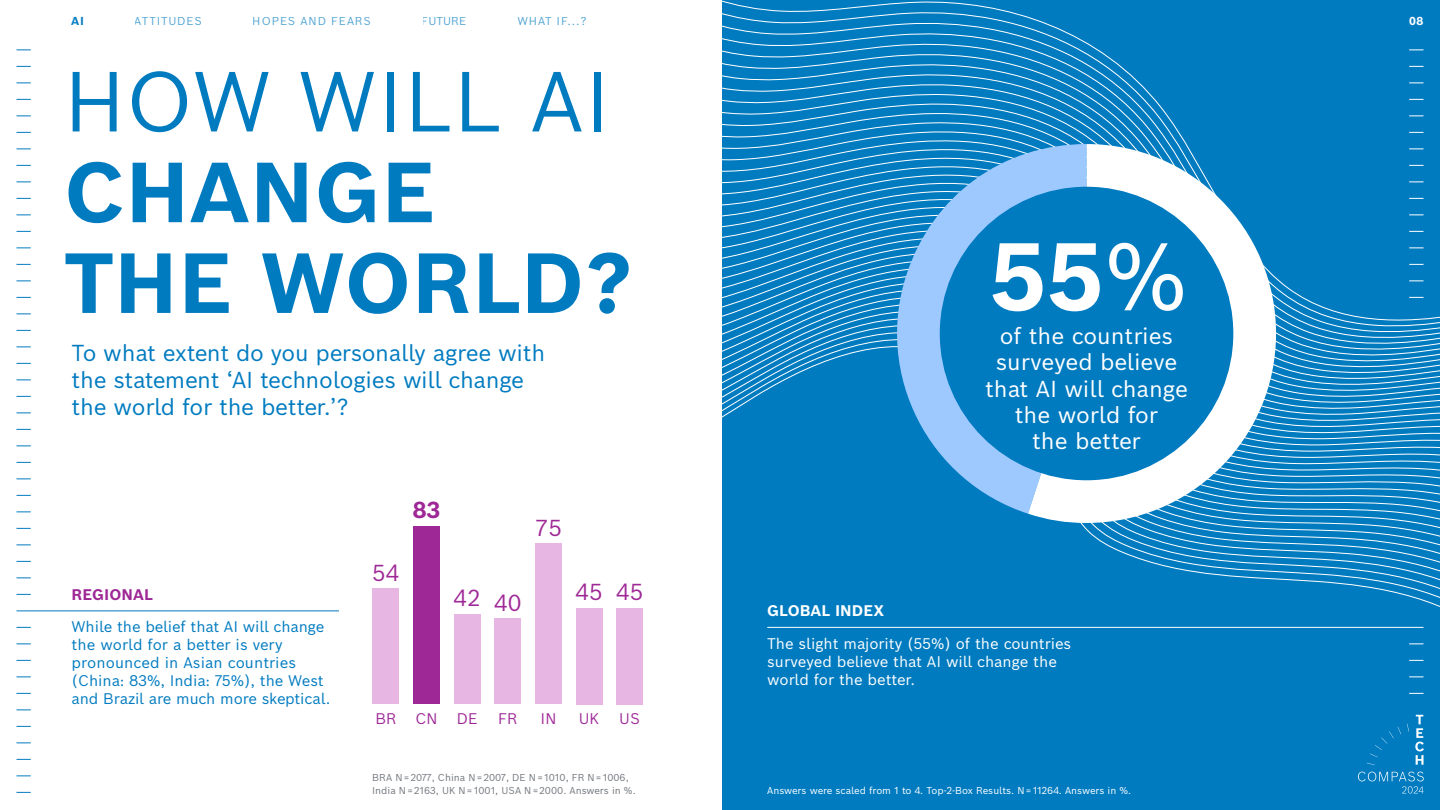
<style>
.page{position:relative;width:1440px;height:810px;background:#fff}
.page>*{position:absolute;margin:0;border:0;box-sizing:border-box;transform-origin:0 0}
.t1{font:700 93.75px "Bosch Sans";color:#fff}
.t2{font:700 83.25px/90.8px "Bosch Sans";letter-spacing:.005em;color:#007bc0}
.t3{font:83.25px "Bosch Sans";letter-spacing:.005em;color:#007bc0}
.t4{font:22.5px/27px "Bosch Sans";letter-spacing:-.015em;color:#007bc0}
.t5{font:22.5px/26.2px "Bosch Sans";color:#fff;text-align:center}
.t6{font:22.5px "Bosch Sans";color:#9e2896}
.t7{font:700 22.5px "Bosch Sans";color:#9e2896}
.t8{font:15px/18px "Bosch Sans";letter-spacing:-.005em;color:#007bc0}
.t9{font:15px/18px "Bosch Sans";color:#fff}
.t10{font:15px "Bosch Sans";letter-spacing:.005em;color:#9e2896}
.t11{font:700 15px "Bosch Sans";letter-spacing:.005em;color:#fff}
.t12{font:700 15px "Bosch Sans";letter-spacing:.005em;color:#9e2896}
.t13{font:11.25px "Bosch Sans";letter-spacing:.07em;color:#007bc0}
.t14{font:700 11.25px "Bosch Sans";color:#007bc0}
.t15{font:700 11.25px "Bosch Sans";color:#fff}
.t16{font:9.75px/12px "Bosch Sans";color:#71767c}
.t17{font:9.75px "Bosch Sans";letter-spacing:-.01em;color:#fff}
.s1{font-weight:400}
</style>
<div class="page">
<svg style="left:722px;top:0;width:718px;height:810px;background:#0b80c2"></svg>
<svg style="left:874px;top:144px;width:154px;height:370px;background:#4ea2de"></svg>
<svg style="left:1028px;top:144px;width:248px;height:379px"></svg>
<div style="left:940px;top:187px;width:293px;height:293px;background:#007bc0;border-radius:50%"></div>
<div style="left:535px;top:544px;width:27px;height:160px;background:#e8b6e3"></div>
<div style="left:616px;top:608px;width:27px;height:96px;background:#e8b6e3"></div>
<div style="left:576px;top:608px;width:26px;height:96px;background:#e8b6e3"></div>
<div style="left:495px;top:619px;width:26px;height:85px;background:#e8b6e3"></div>
<div style="left:454px;top:614px;width:27px;height:90px;background:#e8b6e3"></div>
<div style="left:413px;top:526px;width:27px;height:178px;background:#9e2896"></div>
<div style="left:373px;top:589px;width:26px;height:115px;background:#e8b6e3"></div>
<svg style="left:16px;top:50px;width:15px;height:1px"></svg>
<svg style="left:16px;top:66px;width:15px;height:1px"></svg>
<svg style="left:16px;top:82px;width:15px;height:1px"></svg>
<svg style="left:16px;top:99px;width:15px;height:1px"></svg>
<svg style="left:16px;top:116px;width:15px;height:1px"></svg>
<svg style="left:16px;top:132px;width:15px;height:1px"></svg>
<svg style="left:16px;top:148px;width:15px;height:1px"></svg>
<svg style="left:16px;top:165px;width:15px;height:1px"></svg>
<svg style="left:16px;top:182px;width:15px;height:1px"></svg>
<svg style="left:16px;top:198px;width:15px;height:1px"></svg>
<svg style="left:16px;top:214px;width:15px;height:1px"></svg>
<svg style="left:16px;top:231px;width:15px;height:1px"></svg>
<svg style="left:16px;top:248px;width:15px;height:1px"></svg>
<svg style="left:16px;top:264px;width:15px;height:1px"></svg>
<svg style="left:16px;top:280px;width:15px;height:1px"></svg>
<svg style="left:16px;top:297px;width:15px;height:1px"></svg>
<svg style="left:16px;top:314px;width:15px;height:1px"></svg>
<svg style="left:16px;top:330px;width:15px;height:1px"></svg>
<svg style="left:16px;top:346px;width:15px;height:1px"></svg>
<svg style="left:16px;top:363px;width:15px;height:1px"></svg>
<svg style="left:16px;top:380px;width:15px;height:1px"></svg>
<svg style="left:16px;top:396px;width:15px;height:1px"></svg>
<svg style="left:16px;top:412px;width:15px;height:1px"></svg>
<svg style="left:16px;top:429px;width:15px;height:1px"></svg>
<svg style="left:16px;top:446px;width:15px;height:1px"></svg>
<svg style="left:16px;top:462px;width:15px;height:1px"></svg>
<svg style="left:16px;top:478px;width:15px;height:1px"></svg>
<svg style="left:16px;top:495px;width:15px;height:1px"></svg>
<svg style="left:16px;top:512px;width:15px;height:1px"></svg>
<svg style="left:16px;top:528px;width:15px;height:1px"></svg>
<svg style="left:16px;top:544px;width:15px;height:1px"></svg>
<svg style="left:16px;top:561px;width:15px;height:1px"></svg>
<svg style="left:16px;top:578px;width:15px;height:1px"></svg>
<svg style="left:16px;top:594px;width:15px;height:1px"></svg>
<hr style="left:16px;top:610px;width:323px;height:1px;background:#007bc0">
<svg style="left:16px;top:627px;width:15px;height:1px"></svg>
<svg style="left:16px;top:644px;width:15px;height:1px"></svg>
<svg style="left:16px;top:660px;width:15px;height:1px"></svg>
<svg style="left:16px;top:676px;width:15px;height:1px"></svg>
<svg style="left:16px;top:693px;width:15px;height:1px"></svg>
<svg style="left:16px;top:710px;width:15px;height:1px"></svg>
<svg style="left:16px;top:726px;width:15px;height:1px"></svg>
<svg style="left:16px;top:742px;width:15px;height:1px"></svg>
<svg style="left:16px;top:759px;width:15px;height:1px"></svg>
<svg style="left:16px;top:776px;width:15px;height:1px"></svg>
<svg style="left:16px;top:792px;width:15px;height:1px"></svg>
<svg style="left:1409px;top:50px;width:15px;height:1px"></svg>
<svg style="left:1409px;top:66px;width:15px;height:1px"></svg>
<svg style="left:1409px;top:82px;width:15px;height:1px"></svg>
<svg style="left:1409px;top:99px;width:15px;height:1px"></svg>
<svg style="left:1409px;top:116px;width:15px;height:1px"></svg>
<svg style="left:1409px;top:132px;width:15px;height:1px"></svg>
<svg style="left:1409px;top:148px;width:15px;height:1px"></svg>
<svg style="left:1409px;top:165px;width:15px;height:1px"></svg>
<svg style="left:1409px;top:182px;width:15px;height:1px"></svg>
<svg style="left:1409px;top:198px;width:15px;height:1px"></svg>
<svg style="left:1409px;top:214px;width:15px;height:1px"></svg>
<svg style="left:1409px;top:231px;width:15px;height:1px"></svg>
<svg style="left:1409px;top:248px;width:15px;height:1px"></svg>
<svg style="left:1409px;top:264px;width:15px;height:1px"></svg>
<svg style="left:1409px;top:280px;width:15px;height:1px"></svg>
<svg style="left:1409px;top:297px;width:15px;height:1px"></svg>
<hr style="left:767px;top:627px;width:657px;height:1px;background:#fff">
<svg style="left:1409px;top:644px;width:15px;height:1px"></svg>
<svg style="left:1409px;top:660px;width:15px;height:1px"></svg>
<svg style="left:1409px;top:676px;width:15px;height:1px"></svg>
<svg style="left:1409px;top:693px;width:15px;height:1px"></svg>
<div style="left:1367px;top:724px;width:42px;height:41px;background:#007bc0"></div>
<svg style="left:1415px;top:715px;width:9px;height:50px"></svg>
<svg style="left:1358px;top:772px;width:66px;height:22px"></svg>
<p class="t14" style="left:71px;top:12px;width:14px">AI</p>
<p class="t13" style="left:135px;top:12px;width:68px">ATTITUDES</p>
<p class="t13" style="left:253px;top:12px;width:120px">HOPES AND FEARS</p>
<p class="t13" style="left:422px;top:12px;width:46px">FUTURE</p>
<p class="t13" style="left:517px;top:12px;width:71px">WHAT IF...?</p>
<p class="t15" style="left:1409px;top:12px;width:16px">08</p>
<h2 class="t3" style="left:64px;top:31px;width:548px">HOW WILL AI</h2>
<h2 class="t2" style="left:64px;top:139px;width:570px">CHANGE<br>THE WORLD?</h2>
<h3 class="t4" style="left:72px;top:337px;width:475px">To what extent do you personally agree with the statement ‘AI technologies will change the world for the better.’?</h3>
<p class="t12" style="left:72px;top:582px;width:83px">REGIONAL</p>
<p class="t8" style="left:72px;top:616px;width:260px">While the belief that AI will change the world for a better is very pronounced in Asian countries (China: 83%, India: 75%), the West and Brazil are much more skeptical.</p>
<h3 class="t7" style="left:413px;top:491px;width:29px">83</h3>
<h3 class="t6" style="left:372px;top:554px;width:29px">54</h3>
<h3 class="t6" style="left:453px;top:582px;width:70px">42 40</h3>
<h3 class="t6" style="left:535px;top:509px;width:29px">75</h3>
<h3 class="t6" style="left:575px;top:573px;width:70px">45 45</h3>
<p class="t10" style="left:375px;top:706px;width:22px">BR</p>
<p class="t10" style="left:416px;top:706px;width:23px">CN</p>
<p class="t10" style="left:457px;top:706px;width:22px">DE</p>
<p class="t10" style="left:498px;top:706px;width:21px">FR</p>
<p class="t10" style="left:541px;top:706px;width:17px">IN</p>
<p class="t10" style="left:579px;top:706px;width:22px">UK</p>
<p class="t10" style="left:619px;top:706px;width:22px">US</p>
<p class="t16" style="left:372px;top:771px;width:265px">BRA N = 2077, China N = 2007, DE N = 1010, FR N = 1006,<br>India N = 2163, UK N = 1001, USA N = 2000. Answers in %.</p>
<p class="t11" style="left:767px;top:598px;width:119px">GLOBAL INDEX</p>
<h1 class="t1" style="left:990px;top:197px;width:200px">55<span class="s1">%</span></h1>
<h3 class="t5" style="left:985px;top:321px;width:204px">of the countries surveyed believe that AI will change the world for<br>the better</h3>
<p class="t9" style="left:767px;top:633px;width:306px">The slight majority (55%) of the countries surveyed believe that AI will change the world for the better.</p>
<p class="t17" style="left:767px;top:782px;width:366px">Answers were scaled from 1 to 4. Top-2-Box Results. N = 11264. Answers in %.</p>
</div>
